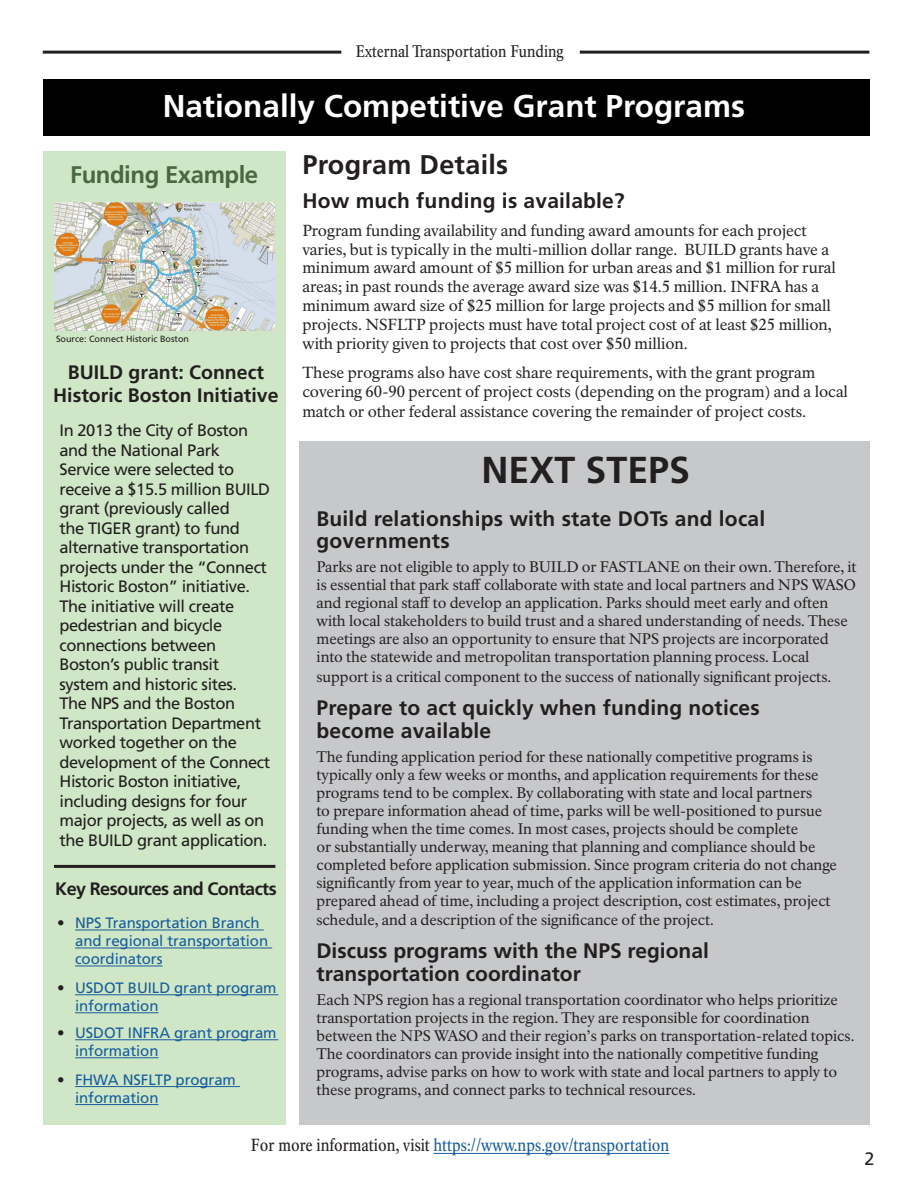
<style>
.page{position:relative;width:918px;height:1188px;background:#fff}
.page>*{position:absolute;margin:0;border:0;box-sizing:border-box;transform-origin:0 0}
.t1{font:700 37.5px "Frutiger LT Std";color:#231f20}
.t2{font:700 31.5px "Frutiger LT Std";color:#fff}
.t3{font:700 27px "Frutiger LT Std";letter-spacing:.01em;color:#231f20}
.t4{font:700 24px "Frutiger LT Std";letter-spacing:-.02em;color:#486842}
.t5{font:700 21px/22.5px "Frutiger LT Std";letter-spacing:.01em;color:#231f20}
.t6{font:700 19.5px/23.4px "Frutiger LT Std";color:#231f20;text-align:center}
.t7{font:700 18px "Frutiger LT Std";letter-spacing:-.03em;color:#231f20}
.t8{font:18px "Frutiger LT Std";color:#231f20}
.t9{font:17.25px "NPS Rawlinson OT Cond";color:#175d9e}
.t10{font:16.5px/19.5px "Frutiger LT Std";letter-spacing:-.025em;color:#231f20}
.t11{font:16.5px "NPS Rawlinson OT Cond";color:#231f20}
.t12{font:15.75px/18.9px "NPS Rawlinson OT";letter-spacing:-.005em;color:#231f20}
.t13{font:15px/18px "NPS Rawlinson OT";letter-spacing:-.005em;color:#231f20}
.t14{font:15px/18px "Frutiger LT Std";letter-spacing:-.005em;color:#175d9e}
.t15{font:9px "Frutiger LT Std";color:#231f20}
.s1{color:#231f20}
</style>
<div class="page">
<div style="left:43px;top:152px;width:243px;height:973px;background:#cfe7c6"></div>
<div style="left:299px;top:441px;width:570px;height:684px;background:#c7c8ca"></div>
<img style="left:55px;top:202px;width:219px;height:128px">
<div style="left:43px;top:79px;width:826px;height:57px;background:#000"></div>
<hr style="left:580px;top:51px;width:289px;height:3px;background:#231f20">
<hr style="left:43px;top:51px;width:298px;height:3px;background:#231f20">
<hr style="left:434px;top:1153px;width:235px;height:1px;background:#175d9e">
<hr style="left:54px;top:865px;width:221px;height:3px;background:#231f20">
<hr style="left:75px;top:930px;width:189px;height:1px;background:#175d9e">
<hr style="left:75px;top:948px;width:197px;height:1px;background:#175d9e">
<hr style="left:75px;top:966px;width:88px;height:1px;background:#175d9e">
<hr style="left:75px;top:994px;width:203px;height:1px;background:#175d9e">
<hr style="left:75px;top:1012px;width:84px;height:1px;background:#175d9e">
<hr style="left:75px;top:1039px;width:203px;height:1px;background:#175d9e">
<hr style="left:75px;top:1057px;width:84px;height:1px;background:#175d9e">
<hr style="left:75px;top:1086px;width:165px;height:1px;background:#175d9e">
<hr style="left:75px;top:1104px;width:84px;height:1px;background:#175d9e">
<p class="t11" style="left:356px;top:42px;width:209px">External Transportation Funding</p>
<p class="t2" style="left:163px;top:87px;width:584px">Nationally Competitive Grant Programs</p>
<p class="t4" style="left:70px;top:160px;width:189px">Funding Example</p>
<p class="t15" style="left:56px;top:334px;width:135px">Source: Connect Historic Boston</p>
<p class="t6" style="left:53px;top:360px;width:227px">BUILD grant: Connect<br>Historic Boston Initiative</p>
<p class="t10" style="left:60px;top:421px;width:212px">In 2013 the City of Boston and the National Park<br>Service were selected to receive a $15.5 million BUILD grant (previously called<br>the TIGER grant) to fund alternative transportation projects under the “Connect<br>Historic Boston” initiative.<br>The initiative will create pedestrian and bicycle connections between<br>Boston’s public transit system and historic sites.<br>The NPS and the Boston<br>Transportation Department worked together on the development of the Connect<br>Historic Boston initiative, including designs for four major projects, as well as on the BUILD grant application.</p>
<p class="t7" style="left:55px;top:879px;width:223px">Key Resources and Contacts</p>
<p class="t14" style="left:75px;top:914px;width:195px;text-indent:-18px"><span class="s1">•</span> NPS Transportation Branch and regional transportation coordinators</p>
<p class="t14" style="left:75px;top:979px;width:203px;text-indent:-18px"><span class="s1">•</span> USDOT BUILD grant program information</p>
<p class="t14" style="left:75px;top:1024px;width:203px;text-indent:-18px"><span class="s1">•</span> USDOT INFRA grant program information</p>
<p class="t14" style="left:75px;top:1071px;width:162px;text-indent:-18px"><span class="s1">•</span> FHWA NSFLTP program information</p>
<p class="t3" style="left:302px;top:148px;width:207px">Program Details</p>
<p class="t5" style="left:302px;top:189px;width:324px">How much funding is available?</p>
<p class="t12" style="left:302px;top:221px;width:535px">Program funding availability and funding award amounts for each project varies, but is typically in the multi-million dollar range. BUILD grants have a minimum award amount of $5 million for urban areas and $1 million for rural areas; in past rounds the average award size was $14.5 million. INFRA has a minimum award size of $25 million for large projects and $5 million for small projects. NSFLTP projects must have total project cost of at least $25 million, with priority given to projects that cost over $50 million.</p>
<p class="t12" style="left:302px;top:363px;width:547px;line-height:19.4px">These programs also have cost share requirements, with the grant program covering 60-90 percent of project costs (depending on the program) and a local match or other federal assistance covering the remainder of project costs.</p>
<p class="t1" style="left:481px;top:448px;width:210px">NEXT STEPS</p>
<p class="t5" style="left:316px;top:507px;width:450px">Build relationships with state DOTs and local governments</p>
<p class="t13" style="left:316px;top:558px;width:542px">Parks are not eligible to apply to BUILD or FASTLANE on their own. Therefore, it is essential that park staff collaborate with state and local partners and NPS WASO and regional staff to develop an application. Parks should meet early and often with local stakeholders to build trust and a shared understanding of needs. These meetings are also an opportunity to ensure that NPS projects are incorporated into the statewide and metropolitan transportation planning process. Local</p>
<p class="t13" style="left:316px;top:668px;width:516px">support is a critical component to the success of nationally significant projects.</p>
<p class="t5" style="left:316px;top:697px;width:445px">Prepare to act quickly when funding notices become available</p>
<p class="t13" style="left:316px;top:748px;width:522px">The funding application period for these nationally competitive programs is typically only a few weeks or months, and application requirements for these programs tend to be complex. By collaborating with state and local partners<br>to prepare information ahead of time, parks will be well-positioned to pursue funding when the time comes. In most cases, projects should be complete<br>or substantially underway, meaning that planning and compliance should be completed before application submission. Since program criteria do not change significantly from year to year, much of the application information can be prepared ahead of time, including a project description, cost estimates, project</p>
<p class="t13" style="left:316px;top:911px;width:399px">schedule, and a description of the significance of the project.</p>
<p class="t5" style="left:316px;top:940px;width:394px">Discuss programs with the NPS regional transportation coordinator</p>
<p class="t13" style="left:316px;top:991px;width:540px">Each NPS region has a regional transportation coordinator who helps prioritize transportation projects in the region. They are responsible for coordination between the NPS WASO and their region’s parks on transportation-related topics.<br>The coordinators can provide insight into the nationally competitive funding programs, advise parks on how to work with state and local partners to apply to these programs, and connect parks to technical resources.</p>
<p class="t9" style="left:251px;top:1135px;width:420px"><span class="s1">For more information, visit</span> https://www.nps.gov/transportation</p>
<p class="t8" style="left:865px;top:1148px;width:12px">2</p>
</div>
